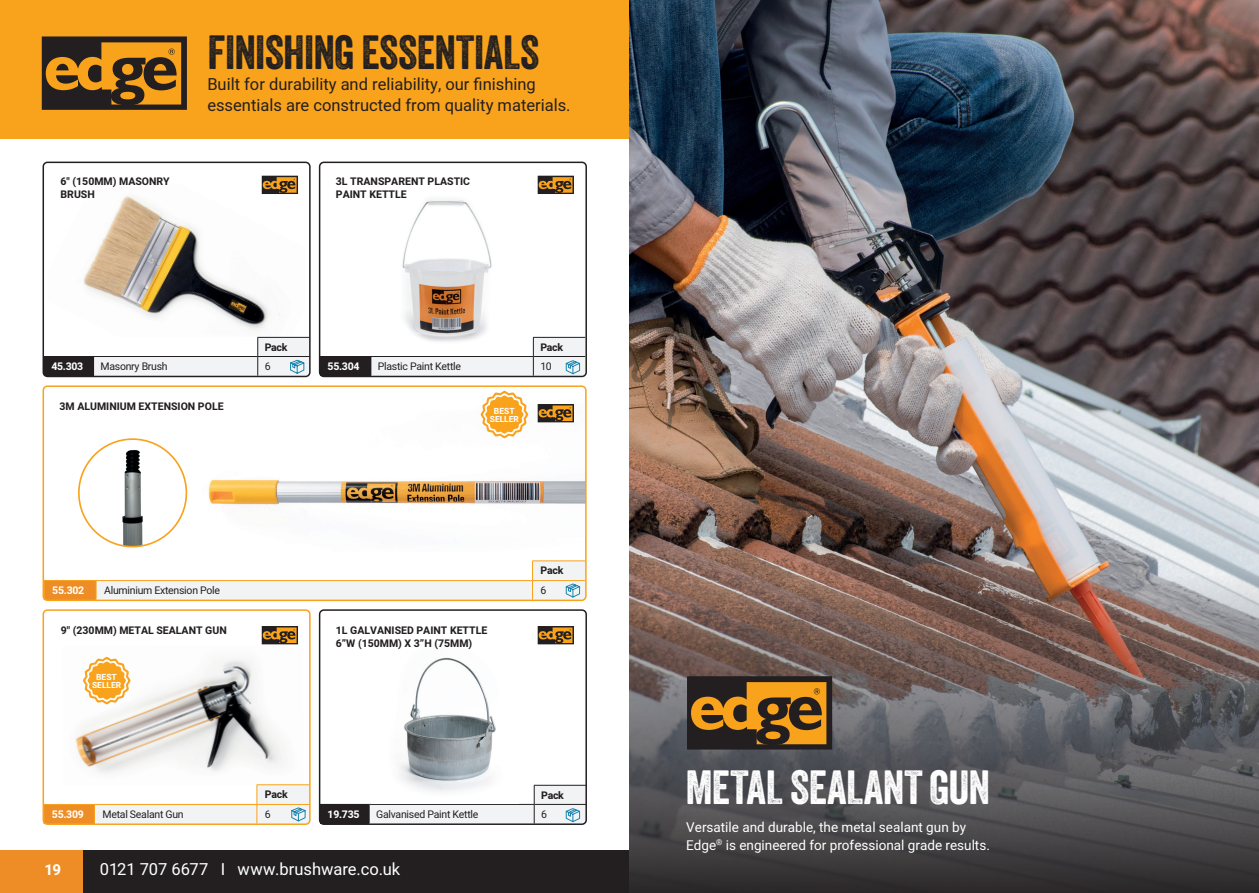
<style>
.page{position:relative;width:1259px;height:893px;background:#fff}
.page>*{position:absolute;margin:0;border:0;box-sizing:border-box;transform-origin:0 0}
.t1{font:46.5px "Veneer";letter-spacing:-.01em;color:#231f20}
.t2{font:46.5px "Veneer";letter-spacing:-.01em;color:#fff}
.t3{font:16.5px/21px "Heebo";color:#231f20}
.t4{font:16.5px "Heebo";color:#fff}
.t5{font:700 15px "Heebo";color:#fff}
.t6{font:13.5px/18px "Heebo";color:#fff}
.t7{font:700 10.5px/12.6px "Heebo";color:#231f20}
.t8{font:10.5px "Heebo";letter-spacing:-.025em;color:#231f20}
.t9{font:700 10.5px "Heebo";letter-spacing:-.025em;color:#fff}
.t10{font:700 8.55px "Heebo";color:#fff}
.t11{font:700 8.4px "Heebo";color:#fff}
</style>
<div class="page">
<div style="left:0;top:850px;width:122px;height:43px;background:#ee8d25"></div>
<div style="left:83px;top:850px;width:585px;height:43px;background:#231f20"></div>
<img style="left:75px;top:644px;width:223px;height:130px">
<hr style="left:532px;top:560px;width:53px;height:1px;background:#f9a21c">
<hr style="left:256px;top:784px;width:53px;height:1px;background:#f9a21c">
<svg style="left:43px;top:785px;width:265px;height:39px"></svg>
<div style="left:321px;top:804px;width:48px;height:19px;background:#231f20"></div>
<div style="left:321px;top:356px;width:50px;height:20px;background:#231f20"></div>
<svg style="left:371px;top:337px;width:213px;height:37px"></svg>
<img style="left:83px;top:185px;width:222px;height:152px">
<div style="left:44px;top:356px;width:50px;height:20px;background:#231f20"></div>
<svg style="left:94px;top:337px;width:214px;height:37px"></svg>
<div style="left:319px;top:609px;width:268px;height:216px;border:2px solid #231f20;border-radius:4px"></div>
<div style="left:43px;top:609px;width:268px;height:216px;border:2px solid #f9a21c;border-radius:4px"></div>
<img style="left:153px;top:390px;width:430px;height:154px">
<div style="left:43px;top:385px;width:543px;height:216px;border:2px solid #f9a21c;border-radius:4px"></div>
<div style="left:319px;top:162px;width:268px;height:215px;border:2px solid #231f20;border-radius:4px"></div>
<div style="left:43px;top:162px;width:268px;height:215px;border:2px solid #231f20;border-radius:4px"></div>
<img style="left:399px;top:657px;width:97px;height:128px">
<div style="left:0;top:0;width:1259px;height:138px;background:#f9a21c"></div>
<img style="left:384px;top:199px;width:127px;height:151px">
<svg style="left:42px;top:36px;width:145px;height:74px"></svg>
<svg style="left:480px;top:391px;width:48px;height:47px"></svg>
<svg style="left:83px;top:657px;width:48px;height:47px"></svg>
<svg style="left:538px;top:176px;width:36px;height:18px"></svg>
<svg style="left:262px;top:176px;width:36px;height:18px"></svg>
<svg style="left:538px;top:402px;width:36px;height:25px"></svg>
<svg style="left:538px;top:626px;width:36px;height:18px"></svg>
<svg style="left:262px;top:626px;width:36px;height:18px"></svg>
<img style="left:629px;top:0;width:630px;height:576px">
<svg style="left:629px;top:576px;width:630px;height:317px;background:#615757"></svg>
<svg style="left:687px;top:676px;width:145px;height:73px;background:#79531e"></svg>
<svg style="left:369px;top:785px;width:217px;height:38px"></svg>
<svg style="left:44px;top:561px;width:541px;height:39px"></svg>
<img style="left:79px;top:439px;width:107px;height:108px;border-radius:54px">
<div style="left:78px;top:438px;width:109px;height:109px;border:2px solid #f9a21c;border-radius:50%"></div>
<h1 class="t1" style="left:207px;top:24px;width:333px">FINISHING ESSENTIALS</h1>
<h2 class="t3" style="left:207px;top:74px;width:365px">Built for durability and reliability, our finishing essentials are constructed from quality materials.</h2>
<p class="t7" style="left:61px;top:176px;width:111px">6" (150MM) MASONRY<br>BRUSH</p>
<p class="t7" style="left:336px;top:176px;width:136px">3L TRANSPARENT PLASTIC<br>PAINT KETTLE</p>
<p class="t7" style="left:265px;top:341px;width:24px">Pack</p>
<p class="t7" style="left:540px;top:341px;width:24px">Pack</p>
<p class="t9" style="left:51px;top:359px;width:33px">45.303</p>
<p class="t8" style="left:101px;top:359px;width:69px">Masonry Brush</p>
<p class="t8" style="left:265px;top:359px;width:7px">6</p>
<p class="t7" style="left:60px;top:400px;width:165px">3M ALUMINIUM EXTENSION POLE</p>
<p class="t9" style="left:328px;top:359px;width:33px">55.304</p>
<p class="t8" style="left:378px;top:359px;width:85px">Plastic Paint Kettle</p>
<p class="t8" style="left:540px;top:359px;width:13px">10</p>
<p class="t10" style="left:494px;top:405px;width:22px">BEST</p>
<p class="t11" style="left:490px;top:413px;width:31px">SELLER</p>
<p class="t7" style="left:540px;top:565px;width:24px">Pack</p>
<p class="t9" style="left:52px;top:583px;width:33px">55.302</p>
<p class="t8" style="left:104px;top:583px;width:117px">Aluminium Extension Pole</p>
<p class="t8" style="left:540px;top:583px;width:7px">6</p>
<p class="t7" style="left:61px;top:624px;width:167px">9" (230MM) METAL SEALANT GUN</p>
<p class="t7" style="left:336px;top:624px;width:153px">1L GALVANISED PAINT KETTLE<br>6”W (150MM) X 3”H (75MM)</p>
<p class="t10" style="left:96px;top:671px;width:22px">BEST</p>
<p class="t11" style="left:92px;top:679px;width:31px">SELLER</p>
<p class="t7" style="left:265px;top:789px;width:24px">Pack</p>
<p class="t9" style="left:52px;top:807px;width:33px">55.309</p>
<p class="t8" style="left:102px;top:807px;width:83px">Metal Sealant Gun</p>
<p class="t8" style="left:265px;top:807px;width:7px">6</p>
<p class="t7" style="left:541px;top:789px;width:24px">Pack</p>
<p class="t9" style="left:328px;top:807px;width:33px">19.735</p>
<p class="t8" style="left:376px;top:807px;width:104px">Galvanised Paint Kettle</p>
<p class="t8" style="left:541px;top:807px;width:7px">6</p>
<h3 class="t5" style="left:45px;top:859px;width:18px">19</h3>
<h2 class="t4" style="left:100px;top:858px;width:302px">0121 707 6677 I www.brushware.co.uk</h2>
<h1 class="t2" style="left:685px;top:759px;width:306px">METAL SEALANT GUN</h1>
<p class="t6" style="left:686px;top:818px;width:305px">Versatile and durable, the metal sealant gun by<br>Edge<sup>®</sup> is engineered for professional grade results.</p>
</div>
